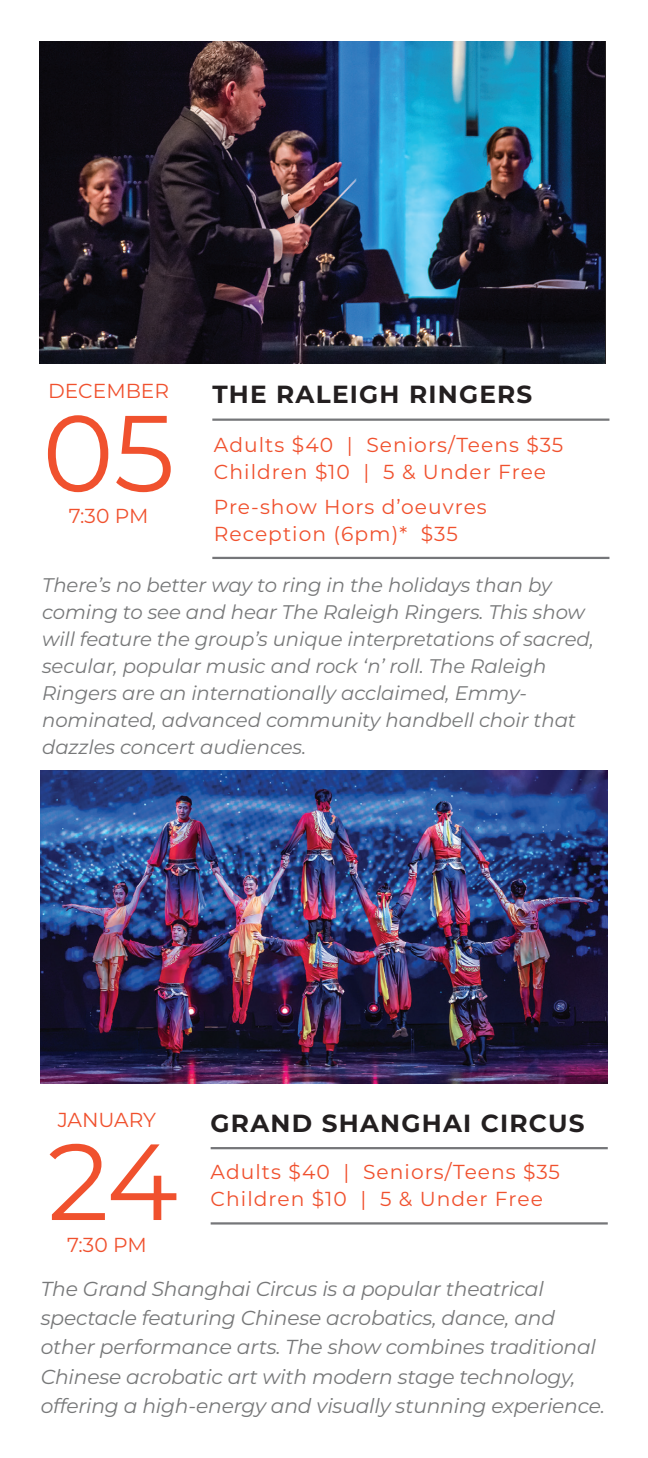
<style>
.page{position:relative;width:648px;height:1458px;background:#fff}
.page>*{position:absolute;margin:0;border:0;box-sizing:border-box;transform-origin:0 0}
.t1{font:108px "Montserrat";color:#f0512e}
.t2{font:700 24.75px "Montserrat";letter-spacing:.05em;color:#231f20}
.t3{font:italic 20.25px/29.2px "Montserrat";letter-spacing:-.01em;color:#777879}
.t4{font:20.25px/27px "Montserrat";letter-spacing:.05em;color:#f0512e}
.t5{font:20.25px "Montserrat";color:#f0512e}
.t6{font:20.25px "Montserrat";letter-spacing:-.005em;color:#f0512e}
.t7{font:italic 19.8px/27px "Montserrat";letter-spacing:-.005em;color:#777879}
</style>
<div class="page">
<img style="left:40px;top:41px;width:565px;height:323px">
<hr style="left:212px;top:557px;width:397px;height:2px;background:#757679">
<hr style="left:212px;top:419px;width:397px;height:2px;background:#757679">
<img style="left:41px;top:771px;width:567px;height:313px">
<hr style="left:211px;top:1222px;width:397px;height:3px;background:#757679">
<hr style="left:211px;top:1147px;width:397px;height:2px;background:#757679">
<p class="t5" style="left:48px;top:377px;width:123px">DECEMBER</p>
<p class="t2" style="left:212px;top:376px;width:322px">THE RALEIGH RINGERS</p>
<h1 class="t1" style="left:42px;top:379px;width:134px">05</h1>
<p class="t4" style="left:69px;top:502px;width:81px">7:30 PM</p>
<p class="t4" style="left:214px;top:430px;width:351px">Adults $40 | Seniors/Teens $35<br>Children $10 | 5 &amp; Under Free</p>
<p class="t4" style="left:214px;top:492px;width:274px">Pre-show Hors d’oeuvres<br>Reception (6pm)* $35</p>
<p class="t7" style="left:42px;top:571px;width:553px">There’s no better way to ring in the holidays than by coming to see and hear The Raleigh Ringers. This show will feature the group’s unique interpretations of sacred, secular, popular music and rock ‘n’ roll. The Raleigh Ringers are an internationally acclaimed, Emmy&shy;nominated, advanced community handbell choir that dazzles concert audiences.</p>
<p class="t6" style="left:58px;top:1106px;width:100px">JANUARY</p>
<p class="t2" style="left:211px;top:1105px;width:376px">GRAND SHANGHAI CIRCUS</p>
<h1 class="t1" style="left:48px;top:1107px;width:132px">24</h1>
<p class="t4" style="left:67px;top:1230px;width:81px">7:30 PM</p>
<p class="t4" style="left:211px;top:1158px;width:351px">Adults $40 | Seniors/Teens $35<br>Children $10 | 5 &amp; Under Free</p>
<p class="t3" style="left:41px;top:1273px;width:566px">The Grand Shanghai Circus is a popular theatrical spectacle featuring Chinese acrobatics, dance, and other performance arts. The show combines traditional Chinese acrobatic art with modern stage technology, offering a high-energy and visually stunning experience.</p>
</div>
